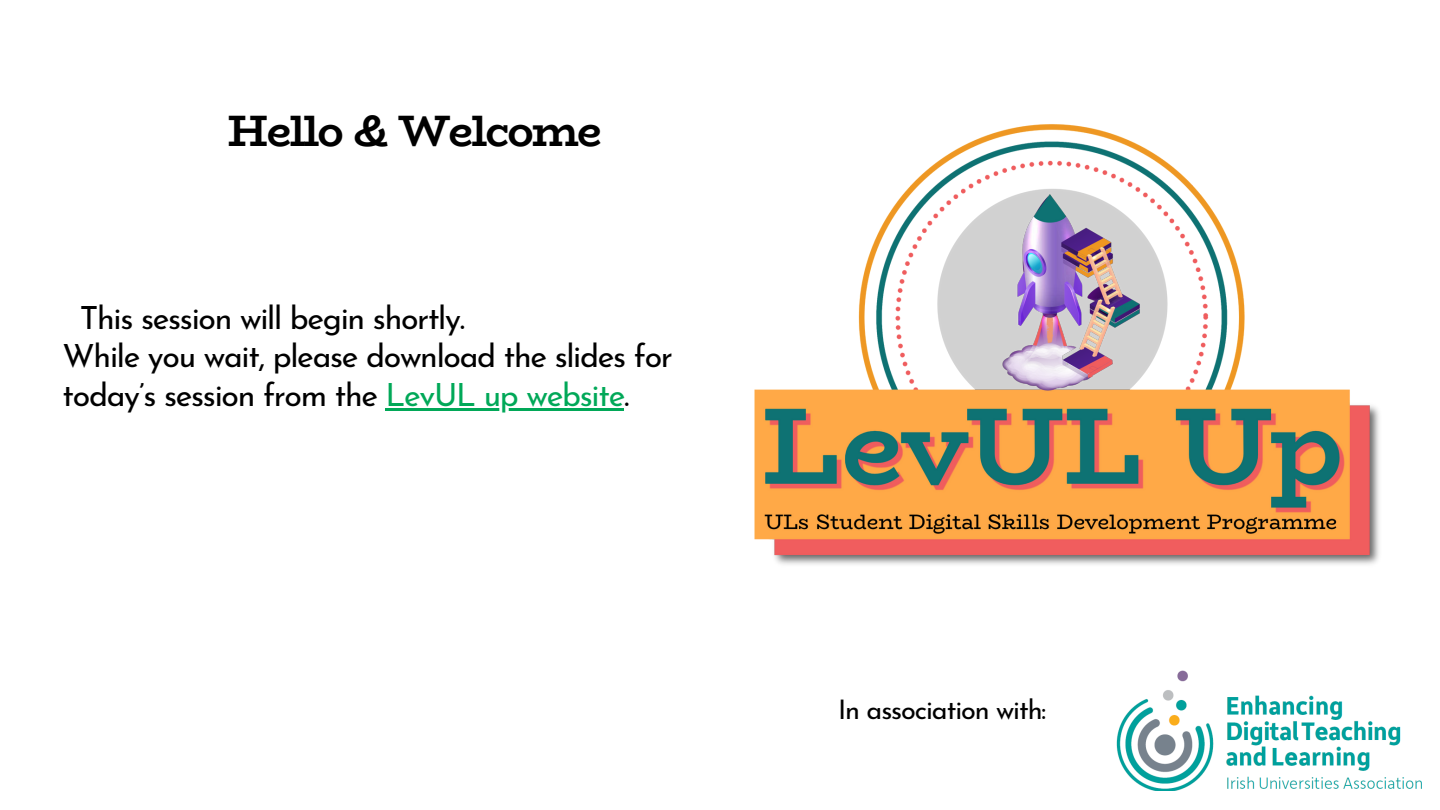
<style>
.page{position:relative;width:1440px;height:810px;background:#fff}
.page>*{position:absolute;margin:0;border:0;box-sizing:border-box;transform-origin:0 0}
.t1{font:700 44px "Bio Rhyme";letter-spacing:-.04em;color:#000}
.t2{font:32px/38.2px "Josefin Sans";letter-spacing:-.04em;color:#000}
.t3{font:27px "Josefin Sans";letter-spacing:-.04em;color:#000}
.s1{color:#01a858}
</style>
<div class="page">
<hr style="left:386px;top:408px;width:238px;height:3px;background:#01a858">
<img style="left:1116px;top:670px;width:306px;height:121px">
<img style="left:754px;top:124px;width:625px;height:441px">
<p class="t1" style="left:228px;top:97px;width:376px">Hello &amp; Welcome</p>
<p class="t2" style="left:80px;top:302px;width:387px">This session will begin shortly.</p>
<p class="t2" style="left:63px;top:340px;width:612px">While you wait, please download the slides for today’s session from the <span class="s1">LevUL up website</span>.</p>
<p class="t3" style="left:838px;top:698px;width:210px">In association with:</p>
</div>
